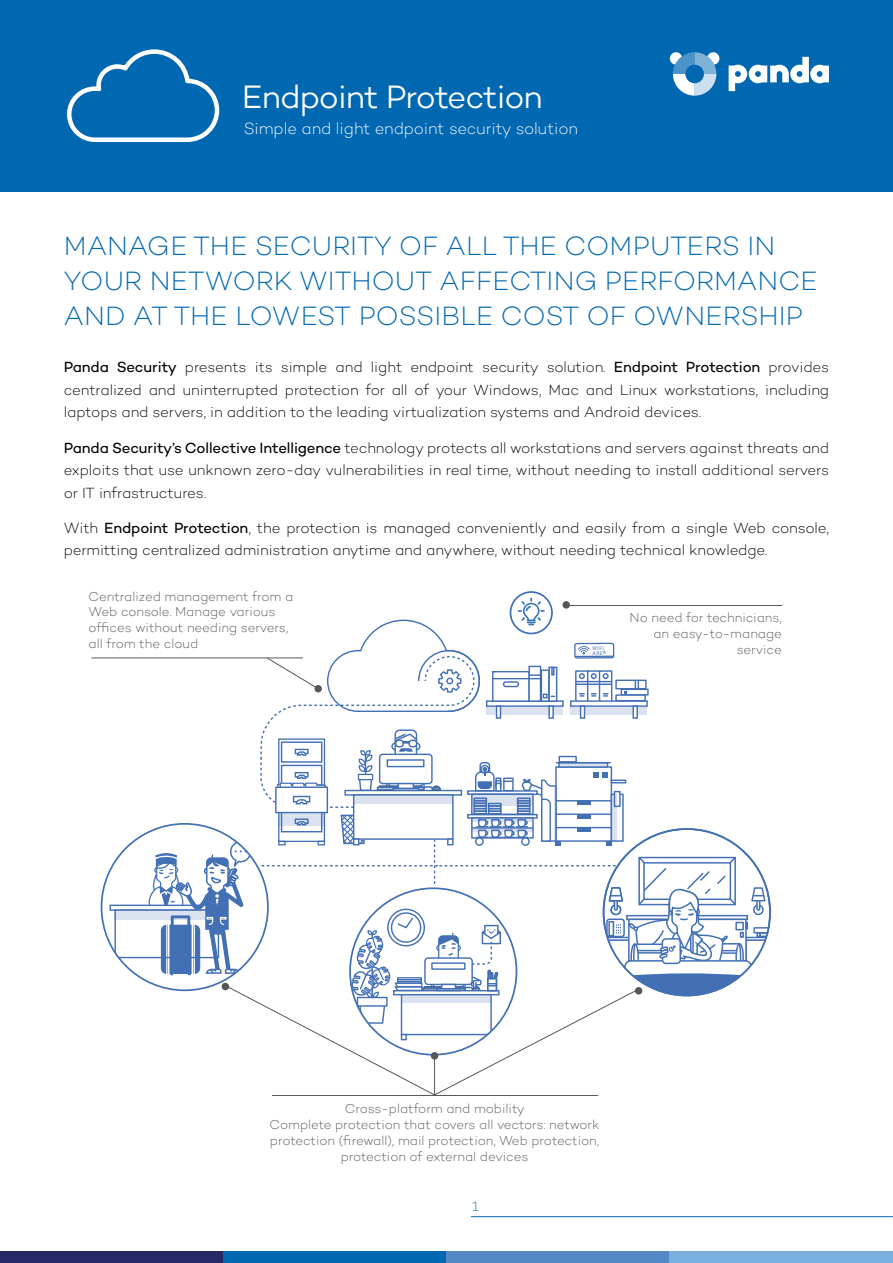
<style>
.page{position:relative;width:893px;height:1263px;background:#fff}
.page>*{position:absolute;margin:0;border:0;box-sizing:border-box;transform-origin:0 0}
.t1{font:300 33px "Campton";letter-spacing:-.03em;color:#fff}
.t2{font:200 27px/34.5px "Campton";letter-spacing:.005em;color:#0067b1}
.t3{font:200 16.5px "Campton";letter-spacing:-.005em;color:#fff}
.t4{font:200 15px/22.5px "Campton";letter-spacing:-.01em;color:#000;text-align:justify}
.t5{font:200 13.5px "Campton";color:#0067b1}
.t6{font:200 13.2px/15.8px "Campton";letter-spacing:-.01em;color:#555759}
.t7{font:900 5.25px/4.9px "Gotham";letter-spacing:.09em;color:#436fb5}
.s1{font-weight:400}
</style>
<div class="page">
<div style="left:0;top:0;width:893px;height:191px;background:#0067b1"></div>
<div style="left:0;top:1251px;width:223px;height:12px;background:#272967"></div>
<div style="left:223px;top:1251px;width:223px;height:12px;background:#0067b1"></div>
<div style="left:446px;top:1251px;width:224px;height:12px;background:#5488c7"></div>
<div style="left:670px;top:1251px;width:223px;height:12px;background:#7ab0e0"></div>
<hr style="left:471px;top:1216px;width:422px;height:1px;background:#0067b1">
<svg style="left:670px;top:52px;width:49px;height:44px"></svg>
<svg style="left:729px;top:57px;width:100px;height:34px"></svg>
<svg style="left:67px;top:49px;width:153px;height:93px"></svg>
<div style="left:110px;top:904px;width:111px;height:7px;border:1px solid #4370b5"></div>
<div style="left:114px;top:909px;width:105px;height:49px;border:1px solid #4370b5"></div>
<div style="left:114px;top:911px;width:103px;height:9px;background:#dae2f0"></div>
<hr style="left:92px;top:657px;width:211px;height:1px;background:#555759">
<hr style="left:566px;top:605px;width:216px;height:1px;background:#555759">
<div style="left:510px;top:591px;width:43px;height:43px;border:2px solid #436fb5;border-radius:50%"></div>
<svg style="left:147px;top:597px;width:623px;height:499px"></svg>
<div style="left:431px;top:962px;width:34px;height:8px;border:1px solid #436fb5"></div>
<hr style="left:272px;top:1095px;width:326px;height:1px;background:#555759">
<div style="left:431px;top:1052px;width:7px;height:7px;background:#555759;border-radius:50%"></div>
<h1 class="t1" style="left:242px;top:76px;width:303px">Endpoint Protection</h1>
<p class="t3" style="left:244px;top:118px;width:336px">Simple and light endpoint security solution</p>
<h2 class="t2" style="left:64px;top:229px;width:755px">MANAGE THE SECURITY OF ALL THE COMPUTERS IN<br>YOUR NETWORK WITHOUT AFFECTING PERFORMANCE<br>AND AT THE LOWEST POSSIBLE COST OF OWNERSHIP</h2>
<p class="t4" style="left:64px;top:356px;width:767px"><span class="s1">Panda Security</span> presents its simple and light endpoint security solution. <span class="s1">Endpoint Protection</span> provides centralized and uninterrupted protection for all of your Windows, Mac and Linux workstations, including laptops and servers, in addition to the leading virtualization systems and Android devices.</p>
<p class="t4" style="left:64px;top:436px;width:767px"><span class="s1">Panda Security’s Collective Intelligence</span> technology protects all workstations and servers against threats and exploits that use unknown zero-day vulnerabilities in real time, without needing to install additional servers or IT infrastructures.</p>
<p class="t4" style="left:64px;top:516px;width:767px">With <span class="s1">Endpoint Protection</span>, the protection is managed conveniently and easily from a single Web console, permitting centralized administration anytime and anywhere, without needing technical knowledge.</p>
<p class="t6" style="left:89px;top:588px;width:206px">Centralized management from a<br>Web console. Manage various offices without needing servers, all from the cloud</p>
<p class="t7" style="left:592px;top:645px;width:15px">WIFI<br>AREA</p>
<p class="t6" style="left:630px;top:610px;width:154px;text-align:right">No need for technicians, an easy-to-manage service</p>
<p class="t6" style="left:270px;top:1101px;width:331px;text-align:center">Cross-platform and mobility<br>Complete protection that covers all vectors: network protection (firewall), mail protection, Web protection, protection of external devices</p>
<p class="t5" style="left:472px;top:1198px;width:8px">1</p>
</div>
